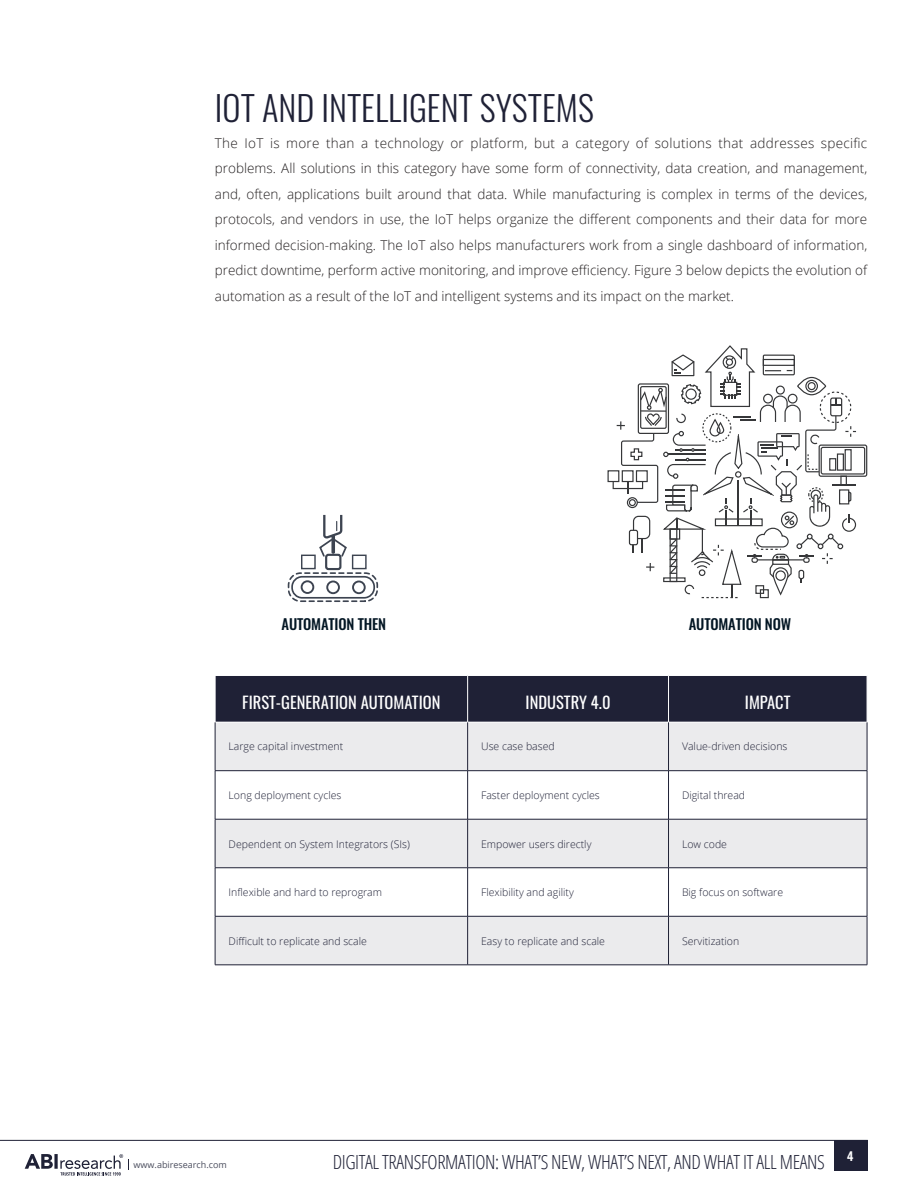
<style>
.page{position:relative;width:918px;height:1188px;background:#fff}
.page>*{position:absolute;margin:0;border:0;box-sizing:border-box;transform-origin:0 0}
.Heading_Level_One{font:300 34.5px "Oswald";color:#1f2136}
.t1{font:300 condensed 19.5px "Open Sans";letter-spacing:-.02em;color:#1f2136}
.t2{font:16.5px "Oswald";color:#fff}
.t3{font:500 14.55px "Oswald";letter-spacing:-.01em;color:#031624}
.t4{font:300 13.5px/25.5px "Open Sans";color:#231f20;text-align:justify}
.t5{font:700 condensed 13.5px "Open Sans";color:#fff}
.t6{font:300 10.5px "Open Sans";color:#1f2136}
.t7{font:9px "Open Sans";color:#4b4e5e}
</style>
<div class="page">
<hr style="left:0;top:1140px;width:868px;height:1px;background:#1f2136">
<div style="left:834px;top:1140px;width:34px;height:31px;background:#1f2136"></div>
<svg style="left:25px;top:1154px;width:98px;height:22px"></svg>
<div style="left:216px;top:676px;width:651px;height:46px;background:#1f2136"></div>
<svg style="left:216px;top:723px;width:651px;height:242px;fill:#ebebed"></svg>
<hr style="left:215px;top:722px;width:1px;height:49px;background:#1f2136">
<hr style="left:467px;top:722px;width:1px;height:49px;background:#1f2136">
<hr style="left:668px;top:722px;width:1px;height:49px;background:#1f2136">
<hr style="left:867px;top:722px;width:1px;height:49px;background:#1f2136">
<hr style="left:215px;top:770px;width:253px;height:1px;background:#1f2136">
<hr style="left:215px;top:771px;width:1px;height:48px;background:#1f2136">
<hr style="left:468px;top:770px;width:201px;height:1px;background:#1f2136">
<hr style="left:467px;top:771px;width:1px;height:48px;background:#1f2136">
<hr style="left:669px;top:770px;width:198px;height:1px;background:#1f2136">
<hr style="left:668px;top:771px;width:1px;height:48px;background:#1f2136">
<hr style="left:867px;top:771px;width:1px;height:48px;background:#1f2136">
<hr style="left:215px;top:819px;width:253px;height:1px;background:#1f2136">
<hr style="left:215px;top:819px;width:1px;height:49px;background:#1f2136">
<hr style="left:468px;top:819px;width:201px;height:1px;background:#1f2136">
<hr style="left:467px;top:819px;width:1px;height:49px;background:#1f2136">
<hr style="left:669px;top:819px;width:198px;height:1px;background:#1f2136">
<hr style="left:668px;top:819px;width:1px;height:49px;background:#1f2136">
<hr style="left:867px;top:819px;width:1px;height:49px;background:#1f2136">
<hr style="left:215px;top:868px;width:253px;height:1px;background:#1f2136">
<hr style="left:215px;top:868px;width:1px;height:48px;background:#1f2136">
<hr style="left:468px;top:868px;width:201px;height:1px;background:#1f2136">
<hr style="left:467px;top:868px;width:1px;height:48px;background:#1f2136">
<hr style="left:669px;top:868px;width:198px;height:1px;background:#1f2136">
<hr style="left:668px;top:868px;width:1px;height:48px;background:#1f2136">
<hr style="left:867px;top:868px;width:1px;height:48px;background:#1f2136">
<hr style="left:215px;top:916px;width:253px;height:1px;background:#1f2136">
<hr style="left:215px;top:916px;width:1px;height:49px;background:#1f2136">
<hr style="left:468px;top:916px;width:201px;height:1px;background:#1f2136">
<hr style="left:467px;top:916px;width:1px;height:49px;background:#1f2136">
<hr style="left:669px;top:916px;width:198px;height:1px;background:#1f2136">
<hr style="left:668px;top:916px;width:1px;height:49px;background:#1f2136">
<hr style="left:867px;top:916px;width:1px;height:49px;background:#1f2136">
<hr style="left:215px;top:965px;width:253px;height:1px;background:#1f2136">
<hr style="left:468px;top:965px;width:201px;height:1px;background:#1f2136">
<hr style="left:669px;top:965px;width:198px;height:1px;background:#1f2136">
<hr style="left:467px;top:676px;width:1px;height:46px;background:#fff">
<hr style="left:668px;top:676px;width:1px;height:46px;background:#fff">
<div style="left:819px;top:445px;width:48px;height:32px;border:1px solid #363739;border-radius:2px"></div>
<div style="left:821px;top:447px;width:44px;height:28px;border:1px solid #363739;border-radius:2px"></div>
<div style="left:608px;top:470px;width:11px;height:12px;border:1px solid #363739"></div>
<svg style="left:613px;top:345px;width:243px;height:253px"></svg>
<div style="left:799px;top:570px;width:5px;height:9px;background:#fff;border-radius:2px"></div>
<div style="left:798px;top:570px;width:6px;height:9px;border:1px solid #363739;border-radius:2px"></div>
<div style="left:291px;top:576px;width:84px;height:23px;border:2px solid #3d4451;border-radius:10px"></div>
<div style="left:301px;top:580px;width:13px;height:14px;border:2px solid #3d4451;border-radius:50%"></div>
<div style="left:352px;top:581px;width:14px;height:13px;border:2px solid #3d4451;border-radius:50%"></div>
<div style="left:326px;top:581px;width:14px;height:13px;border:2px solid #3d4451;border-radius:50%"></div>
<div style="left:325px;top:554px;width:16px;height:16px;border:2px solid #3d4451;border-radius:2px"></div>
<div style="left:352px;top:555px;width:15px;height:14px;border:1px solid #3d4451"></div>
<div style="left:301px;top:555px;width:15px;height:14px;border:1px solid #3d4451"></div>
<svg style="left:319px;top:515px;width:28px;height:43px"></svg>
<div style="left:288px;top:572px;width:90px;height:30px;border:2px dashed #3d4451;border-radius:12px"></div>
<p class="Heading_Level_One" style="left:215px;top:77px;width:381px">IOT AND INTELLIGENT SYSTEMS</p>
<p class="t4" style="left:215px;top:130px;width:654px">The IoT is more than a technology or platform, but a category of solutions that addresses specific problems. All solutions in this category have some form of connectivity, data creation, and management, and, often, applications built around that data. While manufacturing is complex in terms of the devices, protocols, and vendors in use, the IoT helps organize the different components and their data for more informed decision-making. The IoT also helps manufacturers work from a single dashboard of information, predict downtime, perform active monitoring, and improve efficiency. Figure 3 below depicts the evolution of automation as a result of the IoT and intelligent systems and its impact on the market.</p>
<p class="t3" style="left:282px;top:617px;width:106px">AUTOMATION THEN</p>
<p class="t3" style="left:689px;top:617px;width:104px">AUTOMATION NOW</p>
<p class="t2" style="left:242px;top:687px;width:200px">FIRST-GENERATION AUTOMATION</p>
<p class="t2" style="left:526px;top:687px;width:86px">INDUSTRY 4.0</p>
<p class="t2" style="left:745px;top:687px;width:47px">IMPACT</p>
<p class="t6" style="left:229px;top:739px;width:116px">Large capital investment</p>
<p class="t6" style="left:481px;top:739px;width:75px">Use case based</p>
<p class="t6" style="left:682px;top:739px;width:107px">Value-driven decisions</p>
<p class="t6" style="left:229px;top:788px;width:114px">Long deployment cycles</p>
<p class="t6" style="left:481px;top:788px;width:120px">Faster deployment cycles</p>
<p class="t6" style="left:682px;top:788px;width:65px">Digital thread</p>
<p class="t6" style="left:229px;top:837px;width:183px">Dependent on System Integrators (SIs)</p>
<p class="t6" style="left:481px;top:837px;width:112px">Empower users directly</p>
<p class="t6" style="left:682px;top:837px;width:47px">Low code</p>
<p class="t6" style="left:229px;top:885px;width:155px">Inflexible and hard to reprogram</p>
<p class="t6" style="left:481px;top:885px;width:94px">Flexibility and agility</p>
<p class="t6" style="left:682px;top:885px;width:103px">Big focus on software</p>
<p class="t6" style="left:229px;top:934px;width:140px">Difficult to replicate and scale</p>
<p class="t6" style="left:481px;top:934px;width:125px">Easy to replicate and scale</p>
<p class="t6" style="left:682px;top:934px;width:59px">Servitization</p>
<p class="t7" style="left:134px;top:1159px;width:95px">www.abiresearch.com</p>
<h2 class="t1" style="left:333px;top:1148px;width:494px">DIGITAL TRANSFORMATION: WHAT’S NEW, WHAT’S NEXT, AND WHAT IT ALL MEANS</h2>
<p class="t5" style="left:847px;top:1146px;width:8px">4</p>
</div>
